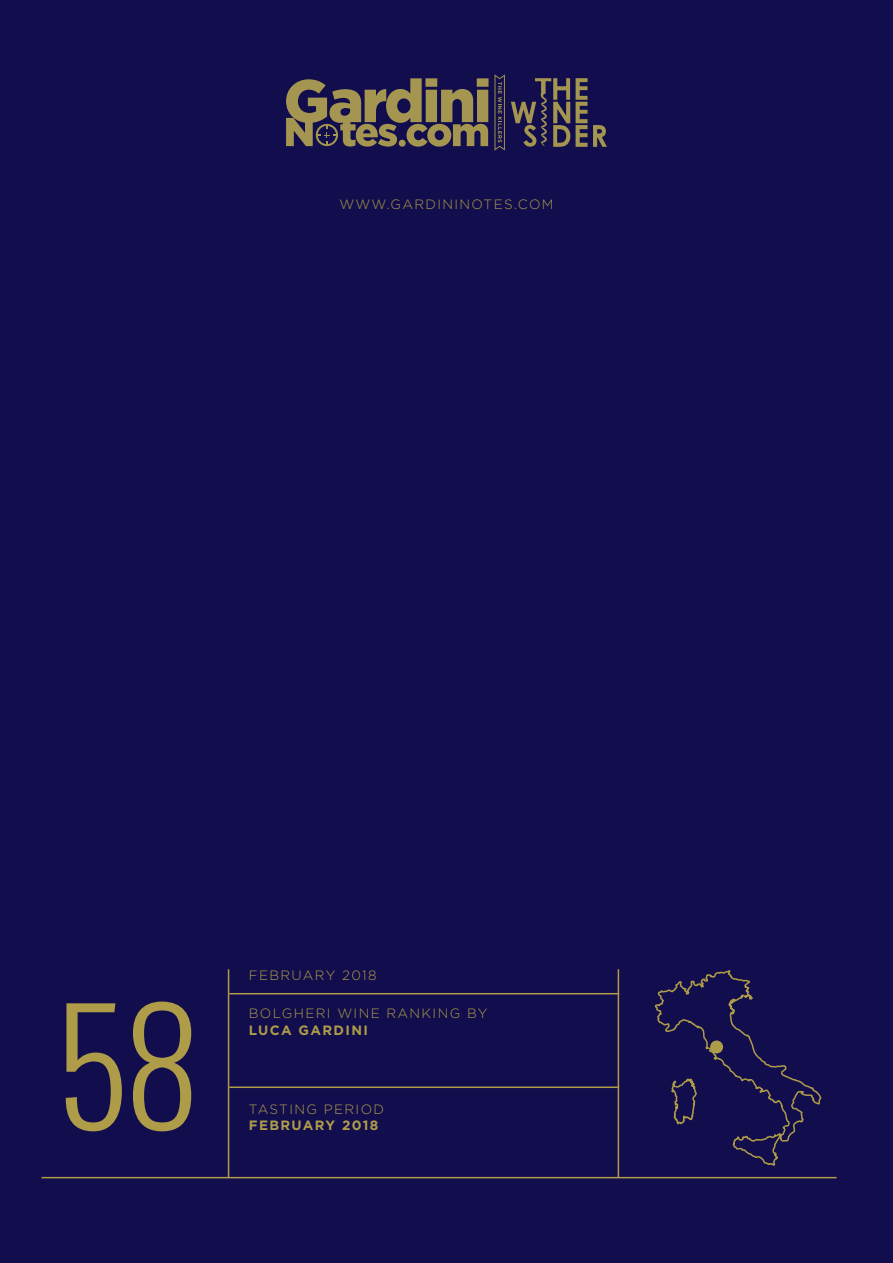
<style>
.page{position:relative;width:893px;height:1263px;background:#120d4d}
.page>*{position:absolute;margin:0;border:0;box-sizing:border-box;transform-origin:0 0}
.t1{font:300 150px "Oswald";color:#ae9c49}
.t2{font:300 13.5px "Gotham";letter-spacing:.1em;color:#ae9c49}
.t3{font:700 13.5px "Gotham";letter-spacing:.1em;color:#ae9c49}
</style>
<div class="page">
<svg style="left:576px;top:78px;width:11px;height:69px"></svg>
<svg style="left:593px;top:125px;width:14px;height:22px"></svg>
<svg style="left:511px;top:78px;width:59px;height:69px"></svg>
<svg style="left:286px;top:74px;width:219px;height:77px"></svg>
<hr style="left:229px;top:1086px;width:390px;height:2px;background:#ae9c49">
<hr style="left:229px;top:993px;width:390px;height:1px;background:#ae9c49">
<hr style="left:228px;top:969px;width:1px;height:208px;background:#ae9c49">
<hr style="left:618px;top:969px;width:1px;height:208px;background:#ae9c49">
<hr style="left:41px;top:1177px;width:796px;height:1px;background:#ae9c49">
<svg style="left:654px;top:970px;width:168px;height:196px"></svg>
<div style="left:710px;top:1040px;width:13px;height:13px;background:#ae9c49;border-radius:50%"></div>
<p class="t2" style="left:339px;top:195px;width:216px">WWW.GARDININOTES.COM</p>
<p class="t2" style="left:249px;top:967px;width:129px">FEBRUARY 2018</p>
<p class="t1" style="left:58px;top:965px;width:143px">58</p>
<p class="t2" style="left:249px;top:1005px;width:240px">BOLGHERI WINE RANKING BY</p>
<p class="t3" style="left:249px;top:1021px;width:121px">LUCA GARDINI</p>
<p class="t2" style="left:249px;top:1100px;width:137px">TASTING PERIOD</p>
<p class="t3" style="left:249px;top:1116px;width:131px">FEBRUARY 2018</p>
</div>
